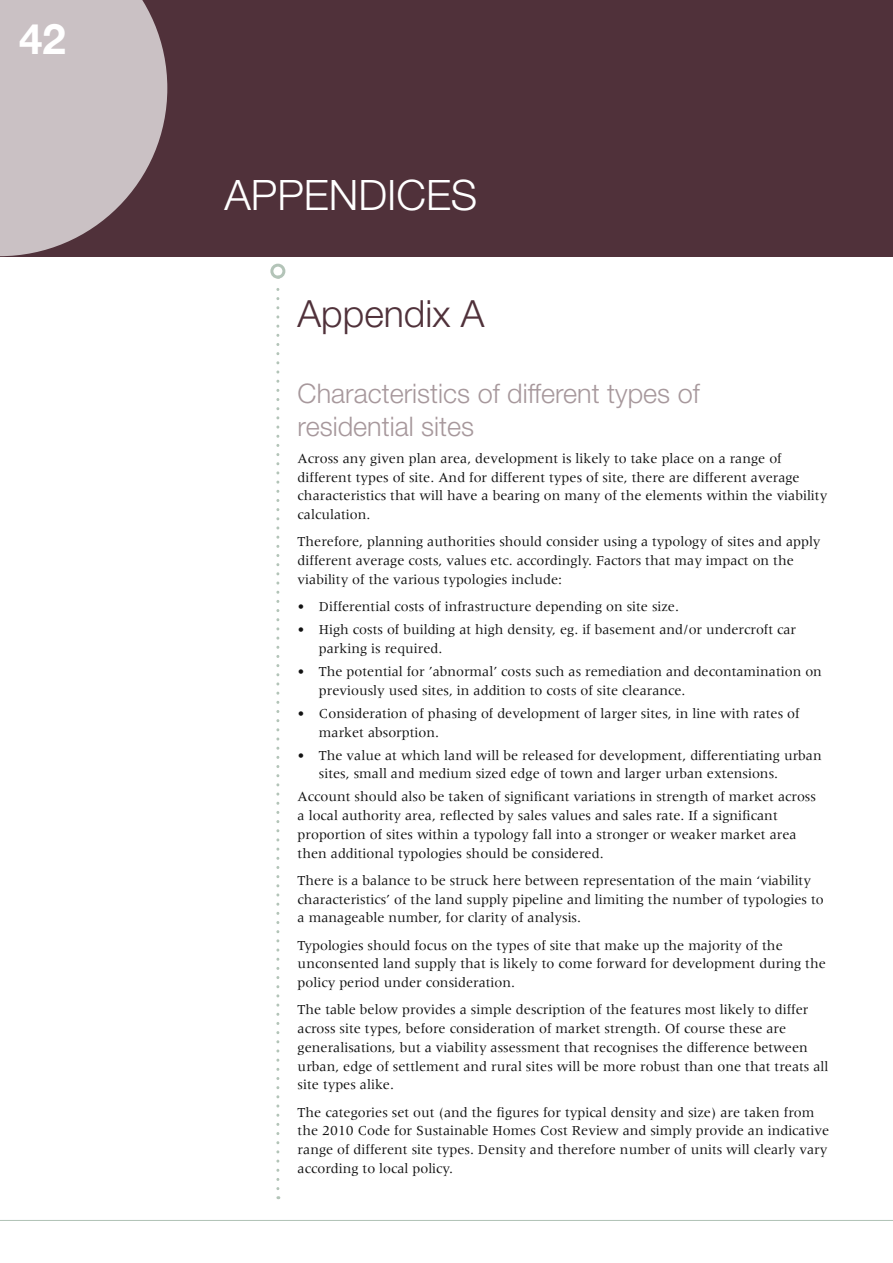
<style>
.page{position:relative;width:893px;height:1263px;background:#fff}
.page>*{position:absolute;margin:0;border:0;box-sizing:border-box;transform-origin:0 0}
.t1{font:300 42px "Helvetica Neue";color:#fff}
.t2{font:700 42px "Helvetica Neue";color:#fff}
.t3{font:300 37.5px "Helvetica Neue";color:#50313a}
.t4{font:300 27px/33px "Helvetica Neue";color:#a7989c}
.t5{font:14.25px/18.8px "Meridien";color:#121212}
</style>
<div class="page">
<div style="left:0;top:0;width:893px;height:256px;background:#50313a"></div>
<svg style="left:276px;top:288px;width:3px;height:901px"></svg>
<div style="left:270px;top:264px;width:15px;height:15px;border:3px solid #b3c4b8;border-radius:50%"></div>
<svg style="left:0;top:0;width:167px;height:256px"></svg>
<hr style="left:0;top:1220px;width:893px;height:1px;background:#b3c4b8">
<h1 class="t2" style="left:19px;top:13px;width:48px">42</h1>
<h1 class="t1" style="left:225px;top:169px;width:254px">APPENDICES</h1>
<h2 class="t3" style="left:298px;top:291px;width:188px">Appendix A</h2>
<h3 class="t4" style="left:298px;top:376px;width:404px">Characteristics of different types of residential sites</h3>
<p class="t5" style="left:298px;top:449px;width:531px">Across any given plan area, development is likely to take place on a range of different types of site. And for different types of site, there are different average characteristics that will have a bearing on many of the elements within the viability calculation.</p>
<p class="t5" style="left:298px;top:532px;width:524px">Therefore, planning authorities should consider using a typology of sites and apply different average costs, values etc. accordingly. Factors that may impact on the viability of the various typologies include:</p>
<p class="t5" style="left:298px;top:597px;width:383px">• Differential costs of infrastructure depending on site size.</p>
<p class="t5" style="left:319px;top:620px;width:479px;text-indent:-21px">• High costs of building at high density, eg. if basement and/or undercroft car parking is required.</p>
<p class="t5" style="left:319px;top:662px;width:505px;text-indent:-21px">• The potential for ’abnormal’ costs such as remediation and decontamination on previously used sites, in addition to costs of site clearance.</p>
<p class="t5" style="left:319px;top:704px;width:482px;text-indent:-21px">• Consideration of phasing of development of larger sites, in line with rates of market absorption.</p>
<p class="t5" style="left:319px;top:745px;width:504px;text-indent:-21px">• The value at which land will be released for development, differentiating urban sites, small and medium sized edge of town and larger urban extensions.</p>
<p class="t5" style="left:298px;top:787px;width:520px">Account should also be taken of significant variations in strength of market across a local authority area, reflected by sales values and sales rate. If a significant proportion of sites within a typology fall into a stronger or weaker market area then additional typologies should be considered.</p>
<p class="t5" style="left:298px;top:871px;width:528px">There is a balance to be struck here between representation of the main ‘viability characteristics’ of the land supply pipeline and limiting the number of typologies to a manageable number, for clarity of analysis.</p>
<p class="t5" style="left:298px;top:935px;width:530px">Typologies should focus on the types of site that make up the majority of the unconsented land supply that is likely to come forward for development during the policy period under consideration.</p>
<p class="t5" style="left:298px;top:1000px;width:532px">The table below provides a simple description of the features most likely to differ across site types, before consideration of market strength. Of course these are generalisations, but a viability assessment that recognises the difference between urban, edge of settlement and rural sites will be more robust than one that treats all site types alike.</p>
<p class="t5" style="left:298px;top:1102px;width:533px">The categories set out (and the figures for typical density and size) are taken from the 2010 Code for Sustainable Homes Cost Review and simply provide an indicative range of different site types. Density and therefore number of units will clearly vary according to local policy.</p>
</div>
